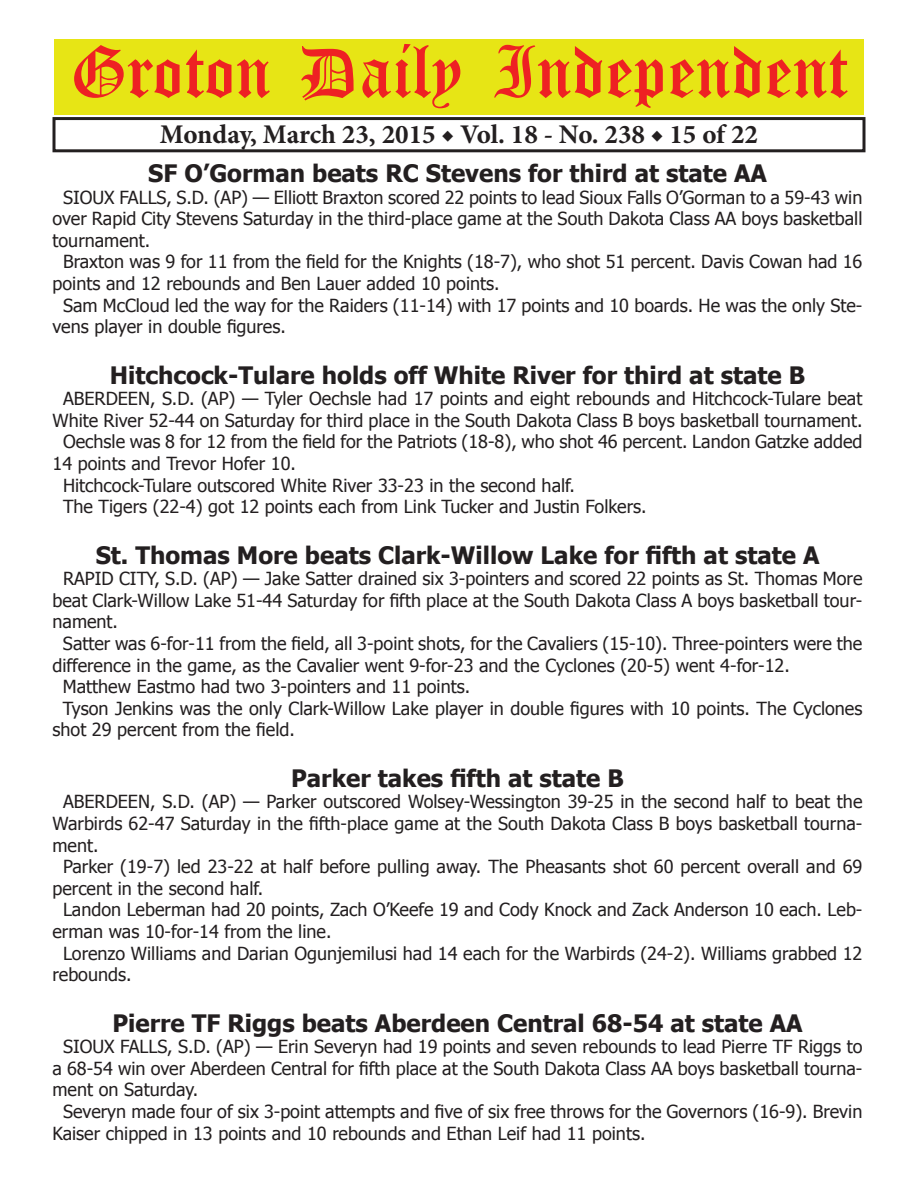
<style>
.page{position:relative;width:918px;height:1188px;background:#fff}
.page>*{position:absolute;margin:0;border:0;box-sizing:border-box;transform-origin:0 0}
.t1{font:54px "Old English Five";color:#ee2123}
.t2{font:700 27px "Minion Pro";color:#231f20}
.t3{font:700 24px "Tahoma";color:#231f20}
.t4{font:18px "Tahoma";color:#231f20}
</style>
<div class="page">
<div style="left:52px;top:117px;width:814px;height:35px;border:3px solid #231f20"></div>
<div style="left:54px;top:40px;width:810px;height:75px;background:#e7e515"></div>
<h1 class="t1" style="left:70px;top:47px;width:779px">Groton Daily Independent</h1>
<h2 class="t2" style="left:160px;top:116px;width:600px">Monday, March 23, 2015 ◆ Vol. 18 - No. 238 ◆ 15 of 22</h2>
<h3 class="t3" style="left:148px;top:157px;width:620px">SF O’Gorman beats RC Stevens for third at state AA</h3>
<p class="t4" style="left:63px;top:185px;width:801px">SIOUX FALLS, S.D. (AP) — Elliott Braxton scored 22 points to lead Sioux Falls O’Gorman to a 59-43 win</p>
<p class="t4" style="left:53px;top:207px;width:812px">over Rapid City Stevens Saturday in the third-place game at the South Dakota Class AA boys basketball</p>
<p class="t4" style="left:53px;top:228px;width:99px">tournament.</p>
<p class="t4" style="left:63px;top:250px;width:801px">Braxton was 9 for 11 from the field for the Knights (18-7), who shot 51 percent. Davis Cowan had 16</p>
<p class="t4" style="left:53px;top:271px;width:449px">points and 12 rebounds and Ben Lauer added 10 points.</p>
<p class="t4" style="left:63px;top:293px;width:801px">Sam McCloud led the way for the Raiders (11-14) with 17 points and 10 boards. He was the only Ste-</p>
<p class="t4" style="left:52px;top:315px;width:235px">vens player in double figures.</p>
<h3 class="t3" style="left:110px;top:358px;width:697px">Hitchcock-Tulare holds off White River for third at state B</h3>
<p class="t4" style="left:63px;top:387px;width:801px">ABERDEEN, S.D. (AP) — Tyler Oechsle had 17 points and eight rebounds and Hitchcock-Tulare beat</p>
<p class="t4" style="left:53px;top:408px;width:811px">White River 52-44 on Saturday for third place in the South Dakota Class B boys basketball tournament.</p>
<p class="t4" style="left:63px;top:430px;width:801px">Oechsle was 8 for 12 from the field for the Patriots (18-8), who shot 46 percent. Landon Gatzke added</p>
<p class="t4" style="left:53px;top:451px;width:245px">14 points and Trevor Hofer 10.</p>
<p class="t4" style="left:63px;top:473px;width:514px">Hitchcock-Tulare outscored White River 33-23 in the second half.</p>
<p class="t4" style="left:63px;top:495px;width:585px">The Tigers (22-4) got 12 points each from Link Tucker and Justin Folkers.</p>
<h3 class="t3" style="left:96px;top:538px;width:725px">St. Thomas More beats Clark-Willow Lake for fifth at state A</h3>
<p class="t4" style="left:63px;top:567px;width:801px">RAPID CITY, S.D. (AP) — Jake Satter drained six 3-pointers and scored 22 points as St. Thomas More</p>
<p class="t4" style="left:53px;top:588px;width:812px">beat Clark-Willow Lake 51-44 Saturday for fifth place at the South Dakota Class A boys basketball tour-</p>
<p class="t4" style="left:53px;top:610px;width:67px">nament.</p>
<p class="t4" style="left:63px;top:631px;width:801px">Satter was 6-for-11 from the field, all 3-point shots, for the Cavaliers (15-10). Three-pointers were the</p>
<p class="t4" style="left:53px;top:653px;width:739px">difference in the game, as the Cavalier went 9-for-23 and the Cyclones (20-5) went 4-for-12.</p>
<p class="t4" style="left:63px;top:675px;width:409px">Matthew Eastmo had two 3-pointers and 11 points.</p>
<p class="t4" style="left:63px;top:696px;width:801px">Tyson Jenkins was the only Clark-Willow Lake player in double figures with 10 points. The Cyclones</p>
<p class="t4" style="left:53px;top:718px;width:244px">shot 29 percent from the field.</p>
<h3 class="t3" style="left:291px;top:761px;width:334px">Parker takes fifth at state B</h3>
<p class="t4" style="left:63px;top:790px;width:801px">ABERDEEN, S.D. (AP) — Parker outscored Wolsey-Wessington 39-25 in the second half to beat the</p>
<p class="t4" style="left:53px;top:811px;width:811px">Warbirds 62-47 Saturday in the fifth-place game at the South Dakota Class B boys basketball tourna-</p>
<p class="t4" style="left:53px;top:833px;width:48px">ment.</p>
<p class="t4" style="left:63px;top:855px;width:801px">Parker (19-7) led 23-22 at half before pulling away. The Pheasants shot 60 percent overall and 69</p>
<p class="t4" style="left:53px;top:876px;width:212px">percent in the second half.</p>
<p class="t4" style="left:63px;top:898px;width:801px">Landon Leberman had 20 points, Zach O’Keefe 19 and Cody Knock and Zack Anderson 10 each. Leb-</p>
<p class="t4" style="left:53px;top:919px;width:281px">erman was 10-for-14 from the line.</p>
<p class="t4" style="left:63px;top:941px;width:801px">Lorenzo Williams and Darian Ogunjemilusi had 14 each for the Warbirds (24-2). Williams grabbed 12</p>
<p class="t4" style="left:53px;top:963px;width:81px">rebounds.</p>
<h3 class="t3" style="left:112px;top:1006px;width:692px">Pierre TF Riggs beats Aberdeen Central 68-54 at state AA</h3>
<p class="t4" style="left:63px;top:1035px;width:801px">SIOUX FALLS, S.D. (AP) — Erin Severyn had 19 points and seven rebounds to lead Pierre TF Riggs to</p>
<p class="t4" style="left:53px;top:1056px;width:811px">a 68-54 win over Aberdeen Central for fifth place at the South Dakota Class AA boys basketball tourna-</p>
<p class="t4" style="left:53px;top:1078px;width:147px">ment on Saturday.</p>
<p class="t4" style="left:63px;top:1099px;width:801px">Severyn made four of six 3-point attempts and five of six free throws for the Governors (16-9). Brevin</p>
<p class="t4" style="left:53px;top:1121px;width:595px">Kaiser chipped in 13 points and 10 rebounds and Ethan Leif had 11 points.</p>
</div>
